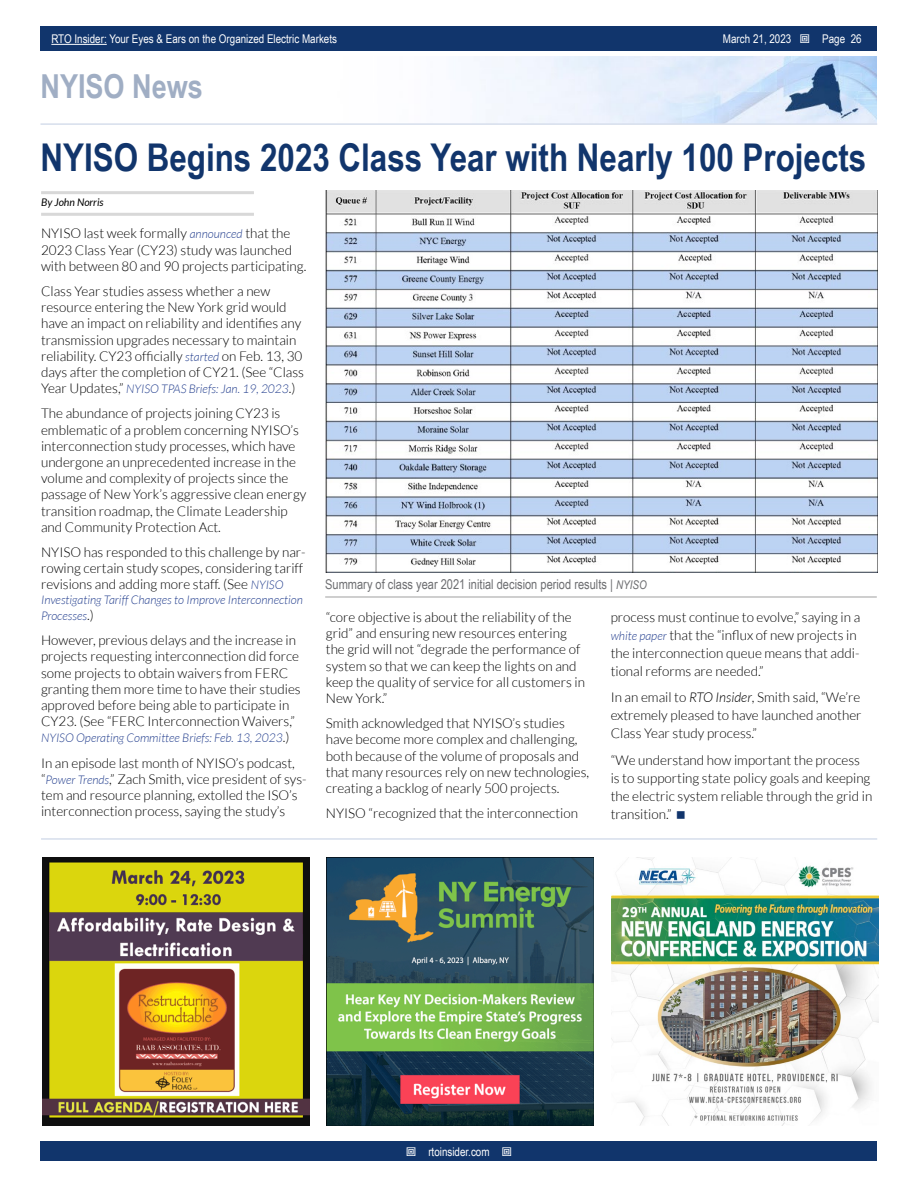
<style>
.page{position:relative;width:918px;height:1188px;background:#fff}
.page>*{position:absolute;margin:0;border:0;box-sizing:border-box;transform-origin:0 0}
.t1{font:700 38.25px "Arial Narrow";color:#11356c}
.t2{font:700 33px "Arial Narrow";color:#a0aec4}
.t3{font:300 13.5px/16.2px "Lato";color:#000}
.t4{font:13.5px "Arial Narrow";color:#6d6e71}
.t5{font:italic 300 12px/16.2px "Lato";color:#25408f}
.t6{font:12px "Arial Narrow";color:#fff}
.t7{font:italic 10.5px "Lato";color:#000}
.s1{font-style:italic;font-size:12px;color:#25408f}
.s2{font-style:normal;font-size:13.5px;color:#000}
.s3{font-style:italic;font-size:12px}
.s4{font-style:italic}
</style>
<div class="page">
<div style="left:41px;top:1142px;width:836px;height:19px;background:#11356c"></div>
<div style="left:41px;top:27px;width:836px;height:24px;background:#11356c"></div>
<hr style="left:51px;top:44px;width:56px;height:1px;background:#fff">
<img style="left:474px;top:56px;width:403px;height:67px">
<hr style="left:40px;top:123px;width:837px;height:2px;background:#d6deec">
<hr style="left:41px;top:191px;width:213px;height:3px;background:#d8d8d8">
<hr style="left:41px;top:213px;width:213px;height:3px;background:#d8d8d8">
<hr style="left:41px;top:838px;width:836px;height:2px;background:#d6deec">
<img style="left:611px;top:858px;width:268px;height:267px">
<img style="left:42px;top:858px;width:267px;height:267px">
<img style="left:327px;top:858px;width:267px;height:267px">
<hr style="left:325px;top:596px;width:552px;height:2px;background:#bfbfbf">
<img style="left:326px;top:190px;width:552px;height:383px">
<p class="t6" style="left:51px;top:30px;width:287px">RTO Insider: Your Eyes &amp; Ears on the Organized Electric Markets</p>
<p class="t6" style="left:723px;top:30px;width:70px">March 21, 2023</p>
<p class="t6" style="left:822px;top:30px;width:41px">Page 26</p>
<h2 class="t2" style="left:40px;top:61px;width:164px">NYISO News</h2>
<h1 class="t1" style="left:40px;top:129px;width:827px">NYISO Begins 2023 Class Year with Nearly 100 Projects</h1>
<p class="t7" style="left:41px;top:196px;width:64px">By John Norris</p>
<p class="t3" style="left:41px;top:226px;width:267px">NYISO last week formally <span class="s1">announced</span> that the<br>2023 Class Year (CY23) study was launched with between 80 and 90 projects participating.</p>
<p class="t3" style="left:41px;top:283px;width:265px">Class Year studies assess whether a new resource entering the New York grid would have an impact on reliability and identifies any transmission upgrades necessary to maintain reliability. CY23 officially <span class="s1">started</span> on Feb. 13, 30 days after the completion of CY21. (See “Class</p>
<p class="t5" style="left:41px;top:381px;width:256px"><span class="s2">Year Updates,”</span> NYISO TPAS Briefs: Jan. 19, 2023<span class="s2">.)</span></p>
<p class="t3" style="left:41px;top:406px;width:267px">The abundance of projects joining CY23 is emblematic of a problem concerning NYISO’s interconnection study processes, which have undergone an unprecedented increase in the volume and complexity of projects since the passage of New York’s aggressive clean energy transition roadmap, the Climate Leadership and Community Protection Act.</p>
<p class="t3" style="left:41px;top:544px;width:266px">NYISO has responded to this challenge by nar&shy;rowing certain study scopes, considering tariff revisions and adding more staff. (See <span class="s1">NYISO</span></p>
<p class="t5" style="left:41px;top:592px;width:263px">Investigating Tariff Changes to Improve Interconnection<br>Processes<span class="s2">.)</span></p>
<p class="t3" style="left:41px;top:632px;width:261px">However, previous delays and the increase in projects requesting interconnection did force some projects to obtain waivers from FERC granting them more time to have their studies approved before being able to participate in CY23. (See “FERC Interconnection Waivers,”</p>
<p class="t5" style="left:41px;top:730px;width:250px">NYISO Operating Committee Briefs: Feb. 13, 2023<span class="s2">.)</span></p>
<p class="t3" style="left:41px;top:755px;width:267px">In an episode last month of NYISO’s podcast, “<span class="s1">Power Trends</span>,” Zach Smith, vice president of sys&shy;tem and resource planning, extolled the ISO’s interconnection process, saying the study’s</p>
<p class="t4" style="left:325px;top:575px;width:323px">Summary of class year 2021 initial decision period results | <span class="s3">NYISO</span></p>
<p class="t3" style="left:326px;top:609px;width:261px">“core objective is about the reliability of the grid” and ensuring new resources entering the grid will not “degrade the performance of system so that we can keep the lights on and keep the quality of service for all customers in New York.”</p>
<p class="t3" style="left:326px;top:715px;width:265px">Smith acknowledged that NYISO’s studies have become more complex and challenging, both because of the volume of proposals and that many resources rely on new technologies, creating a backlog of nearly 500 projects.</p>
<p class="t3" style="left:326px;top:805px;width:254px">NYISO “recognized that the interconnection</p>
<p class="t3" style="left:611px;top:608px;width:251px;line-height:17.9px">process must continue to evolve,” saying in a <span class="s1">white paper</span> that the “influx of new projects in the interconnection queue means that addi&shy;tional reforms are needed.”</p>
<p class="t3" style="left:611px;top:689px;width:252px;line-height:17.9px;text-align:justify">In an email to <span class="s4">RTO Insider</span>, Smith said, “We’re extremely pleased to have launched another Class Year study process.”</p>
<p class="t3" style="left:611px;top:751px;width:263px;line-height:17.9px">“We understand how important the process is to supporting state policy goals and keeping the electric system reliable through the grid in transition.”</p>
<p class="t6" style="left:428px;top:1143px;width:63px">rtoinsider.com</p>
</div>
